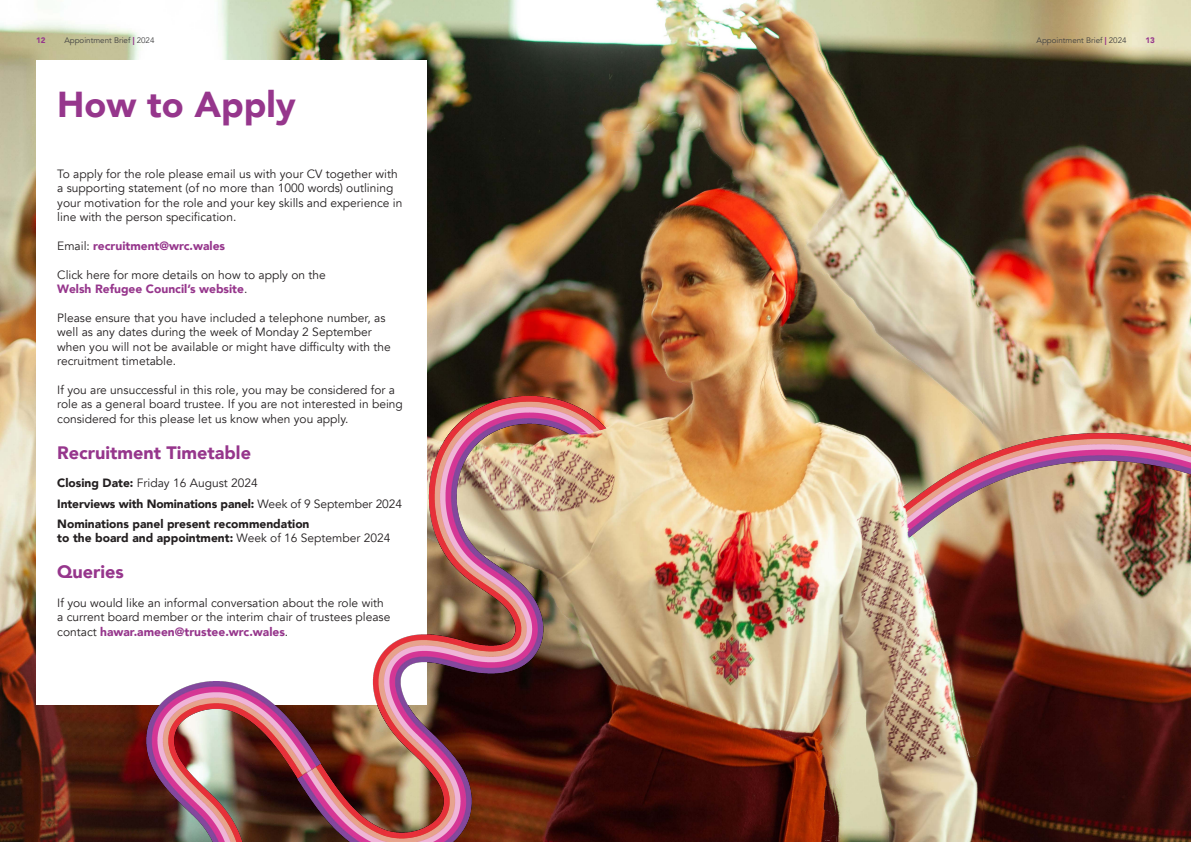
<style>
.page{position:relative;width:1191px;height:842px;background:#fff}
.page>*{position:absolute;margin:0;border:0;box-sizing:border-box;transform-origin:0 0}
.t1{font:900 36px "Avenir";color:#96368c}
.t2{font:900 18px "Avenir";color:#96368c}
.t3{font:12px/14.4px "Avenir";color:#231f20}
.t4{font:900 12px/20.1px "Avenir";color:#231f20}
.t5{font:900 12px "Avenir";color:#96368c}
.t6{font:8px "Avenir";color:#3e3e3f}
.t7{font:900 8px "Avenir";color:#96368c}
.s1{font-weight:900;color:#96368c}
.s2{font-weight:400;color:#231f20}
.s3{font-weight:400}
</style>
<div class="page">
<img style="left:0;top:0;width:1191px;height:842px">
<img style="left:982px;top:397px;width:209px;height:445px">
<img style="left:426px;top:0;width:556px;height:842px">
<img style="left:320px;top:397px;width:287px;height:445px">
<img style="left:11px;top:681px;width:309px;height:161px">
<div style="left:36px;top:60px;width:390px;height:644px;background:#fff"></div>
<p class="t7" style="left:36px;top:33px;width:11px">12</p>
<p class="t6" style="left:64px;top:35px;width:92px">Appointment Brief <span class="s1">|</span> 2024</p>
<p class="t6" style="left:1036px;top:35px;width:92px">Appointment Brief <span class="s1">|</span> 2024</p>
<p class="t7" style="left:1145px;top:33px;width:11px">13</p>
<h1 class="t1" style="left:57px;top:73px;width:240px">How to Apply</h1>
<p class="t3" style="left:57px;top:167px;width:347px">To apply for the role please email us with your CV together with a supporting statement (of no more than 1000 words) outlining your motivation for the role and your key skills and experience in line with the person specification.</p>
<p class="t5" style="left:57px;top:235px;width:169px"><span class="s2">Email:</span> recruitment@wrc.wales</p>
<p class="t3" style="left:57px;top:268px;width:270px">Click here for more details on how to apply on the<br><span class="s1">Welsh Refugee Council’s website</span>.</p>
<p class="t3" style="left:57px;top:311px;width:335px">Please ensure that you have included a telephone number, as well as any dates during the week of Monday 2 September when you will not be available or might have difficulty with the recruitment timetable.</p>
<p class="t3" style="left:57px;top:383px;width:347px">If you are unsuccessful in this role, you may be considered for a role as a general board trustee. If you are not interested in being considered for this please let us know when you apply.</p>
<h2 class="t2" style="left:57px;top:437px;width:195px">Recruitment Timetable</h2>
<p class="t4" style="left:57px;top:473px;width:346px">Closing Date: <span class="s3">Friday 16 August 2024<br></span>Interviews with Nominations panel: <span class="s3">Week of 9 September 2024<br></span>Nominations panel present recommendation</p>
<p class="t4" style="left:57px;top:527px;width:335px">to the board and appointment: <span class="s3">Week of 16 September 2024</span></p>
<h2 class="t2" style="left:57px;top:556px;width:68px">Queries</h2>
<p class="t3" style="left:57px;top:596px;width:335px">If you would like an informal conversation about the role with a current board member or the interim chair of trustees please contact <span class="s1">hawar.ameen@trustee.wrc.wales</span>.</p>
</div>
